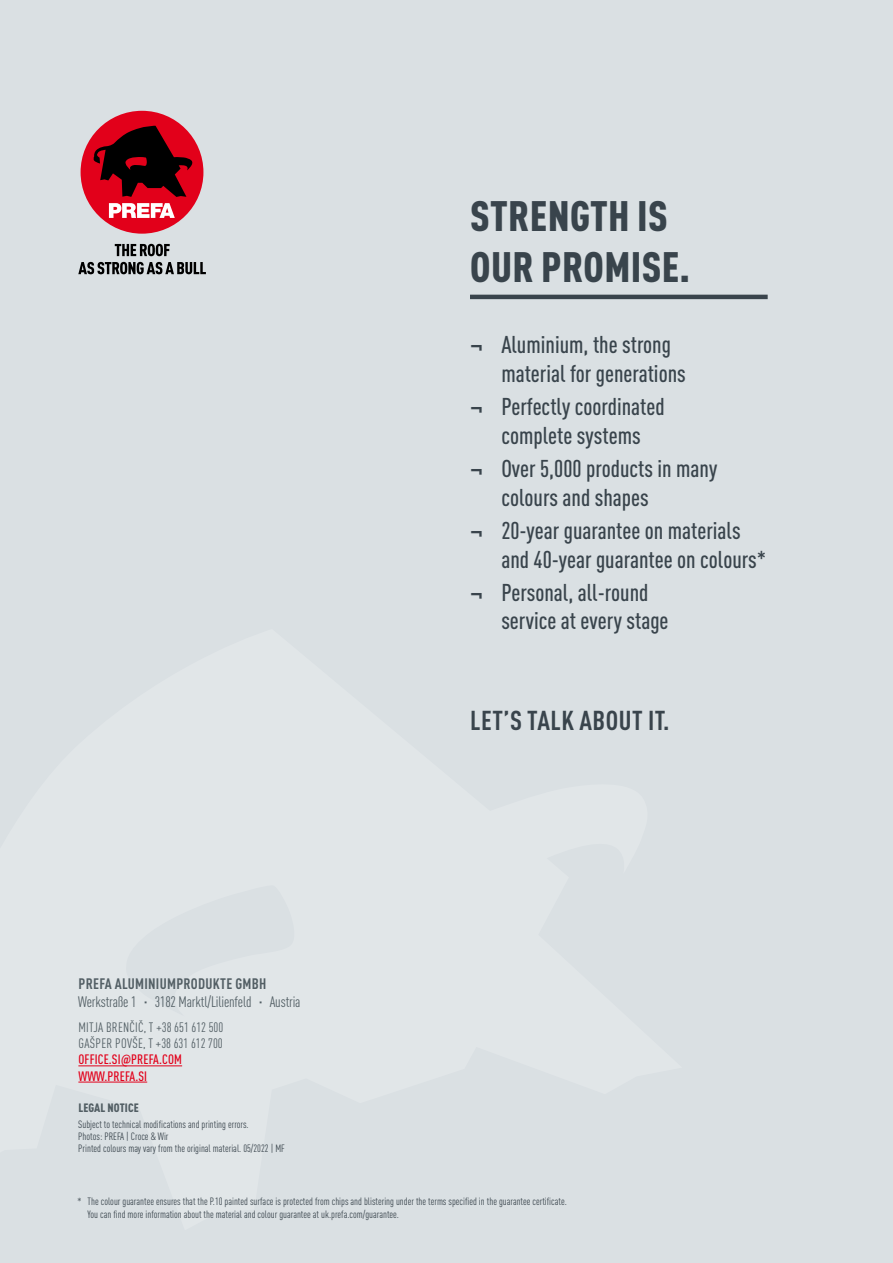
<style>
.page{position:relative;width:893px;height:1263px;background:#dae0e3}
.page>*{position:absolute;margin:0;border:0;box-sizing:border-box;transform-origin:0 0}
.t1{font:900 condensed 42px/50.4px "DIN Pro";letter-spacing:.01em;color:#39444c}
.t2{font:700 condensed 27px "DIN Pro";letter-spacing:.02em;color:#39444c}
.t3{font:500 condensed 24px/28.8px "DIN Pro";color:#39444c}
.t4{font:condensed 15px "DIN Pro";letter-spacing:-.01em;color:#525e64}
.t5{font:700 condensed 15px "DIN Pro";letter-spacing:.02em;color:#525e64}
.t6{font:condensed 13.5px/16.2px "DIN Pro";letter-spacing:.015em;color:#525e64}
.t7{font:500 condensed 13.5px/16.2px "DIN Pro";letter-spacing:.01em;color:#e2001a}
.t8{font:900 condensed 12px "DIN Pro";letter-spacing:.01em;color:#525e64}
.t9{font:condensed 10.5px/12.6px "DIN Pro";color:#39444c}
.t10{font:condensed 10.5px/12px "DIN Pro";color:#39444c}
.s1{font-stretch:normal}
.s2{font-family:"Slimbach Pro";font-stretch:normal}
</style>
<div class="page">
<div style="left:81px;top:111px;width:122px;height:123px;background:#e2001a;border-radius:50%"></div>
<svg style="left:93px;top:125px;width:100px;height:72px"></svg>
<svg style="left:109px;top:203px;width:66px;height:15px"></svg>
<svg style="left:115px;top:244px;width:55px;height:12px"></svg>
<svg style="left:78px;top:262px;width:128px;height:12px"></svg>
<hr style="left:78px;top:1065px;width:104px;height:1px;background:#e2001a">
<hr style="left:78px;top:1082px;width:69px;height:1px;background:#e2001a">
<hr style="left:470px;top:295px;width:298px;height:4px;background:#39444c">
<h1 class="t1" style="left:470px;top:187px;width:222px">STRENGTH IS<br>OUR PROMISE.</h1>
<h3 class="t3" style="left:501px;top:328px;width:186px;text-indent:-31px"><span class="s1">¬</span> Aluminium, the strong material for generations</h3>
<h3 class="t3" style="left:470px;top:390px;width:196px;text-align:center"><span class="s1">¬</span> Perfectly coordinated complete systems</h3>
<h3 class="t3" style="left:501px;top:452px;width:217px;text-indent:-31px"><span class="s1">¬</span> Over 5,000 products in many colours and shapes</h3>
<h3 class="t3" style="left:501px;top:514px;width:266px;text-indent:-31px"><span class="s1">¬</span> 20-year guarantee on materials and 40-year guarantee on colours*</h3>
<h3 class="t3" style="left:501px;top:576px;width:169px;text-indent:-31px"><span class="s1">¬</span> Personal, all-round service at every stage</h3>
<h3 class="t5" style="left:78px;top:972px;width:189px">PREFA ALUMINIUMPRODUKTE GMBH</h3>
<h3 class="t4" style="left:78px;top:991px;width:224px">Werkstraße 1 · 3182 Marktl/Lilienfeld · Austria</h3>
<p class="t6" style="left:78px;top:1018px;width:146px">MITJA BRENČIČ, T +38 651 612 500<br>GAŠPER POVŠE, T +38 631 612 700</p>
<p class="t7" style="left:78px;top:1050px;width:105px">OFFICE.SI@PREFA.COM<br>WWW.PREFA.SI</p>
<p class="t8" style="left:78px;top:1098px;width:62px">LEGAL NOTICE</p>
<p class="t10" style="left:78px;top:1118px;width:208px">Subject to technical modifications and printing errors.<br>Photos: PREFA | Croce &amp; Wir<br>Printed colours may vary from the original material. 05/2022 | MF</p>
<h2 class="t2" style="left:470px;top:700px;width:201px">LET’S TALK ABOUT IT.</h2>
<p class="t9" style="left:88px;top:1194px;width:481px;text-indent:-11px"><span class="s2">*</span> The colour guarantee ensures that the P.10 painted surface is protected from chips and blistering under the terms specified in the guarantee certificate.<br>You can find more information about the material and colour guarantee at uk.prefa.com/guarantee.</p>
</div>
